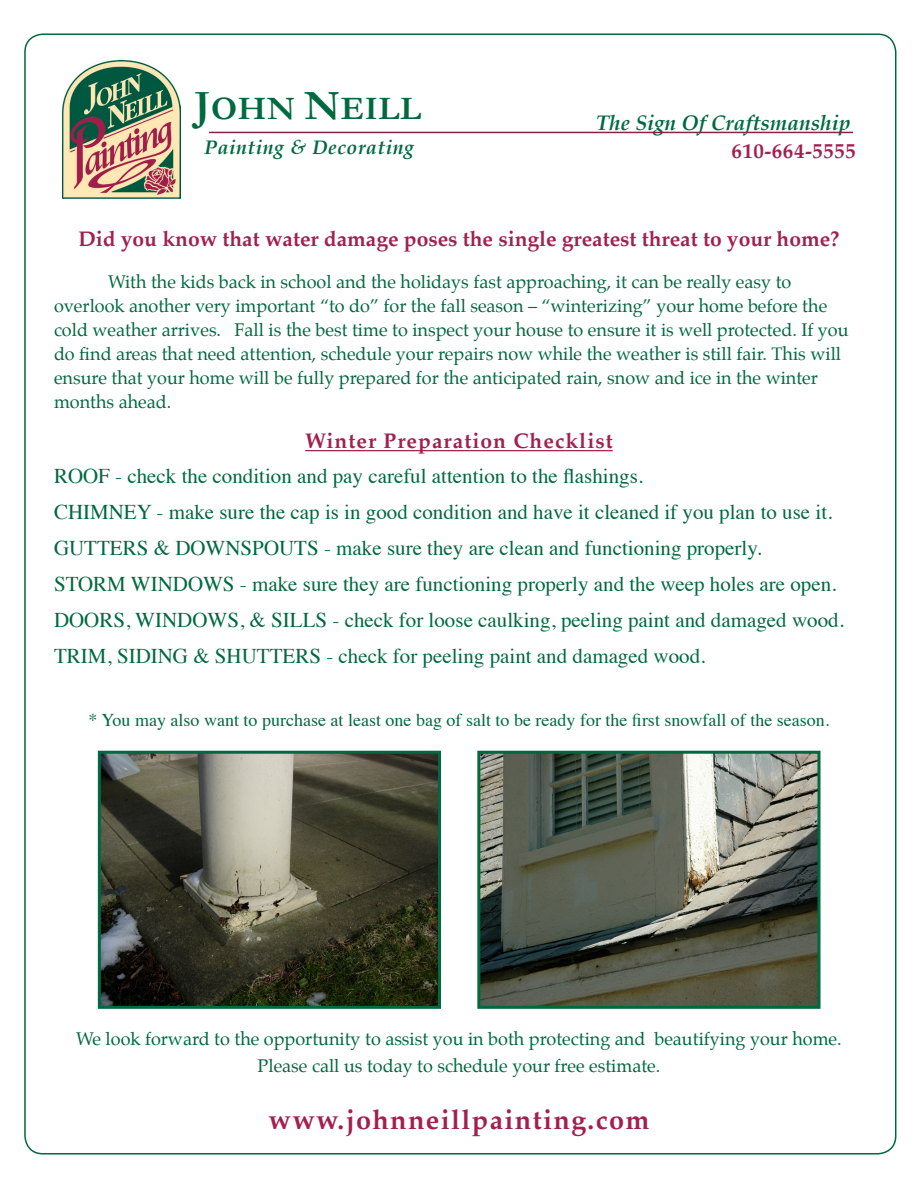
<style>
.page{position:relative;width:918px;height:1188px;background:#fff}
.page>*{position:absolute;margin:0;border:0;box-sizing:border-box;transform-origin:0 0}
.t1{font:700 33px "Garamond";letter-spacing:.02em;color:#00693f}
.t2{font:700 27px "Palatino";letter-spacing:.05em;color:#a2214c}
.t3{font:21px "Times";color:#00693f}
.t4{font:700 21px "Palatino";color:#a2214c}
.t5{font:700 21px "Palatino";letter-spacing:.05em;color:#a2214c}
.t6{font:italic 700 21px "Palatino";color:#00693f}
.t7{font:700 21px "Palatino";letter-spacing:.025em;color:#a2214c}
.t8{font:italic 700 19.5px "Palatino";letter-spacing:.03em;color:#00693f}
.t9{font:18px/24px "Palatino";color:#00693f}
.t10{font:18px "Times";color:#00693f}
.s1{font-size:42px}
</style>
<div class="page">
<img style="left:62px;top:61px;width:118px;height:137px">
<hr style="left:209px;top:132px;width:644px;height:1px;background:#8b224b">
<hr style="left:305px;top:450px;width:308px;height:1px;background:#a2214c">
<img style="left:481px;top:755px;width:336px;height:250px">
<div style="left:477px;top:751px;width:344px;height:258px;border:3px solid #00693f"></div>
<img style="left:102px;top:755px;width:335px;height:250px">
<div style="left:98px;top:751px;width:343px;height:258px;border:3px solid #00693f"></div>
<p class="t1" style="left:195px;top:89px;width:228px"><span class="s1">J</span>OHN <span class="s1">N</span>EILL</p>
<p class="t8" style="left:204px;top:131px;width:211px">Painting &amp; Decorating</p>
<p class="t6" style="left:596px;top:106px;width:256px">The Sign Of Craftsmanship</p>
<p class="t7" style="left:731px;top:133px;width:126px">610-664-5555</p>
<p class="t4" style="left:78px;top:221px;width:763px">Did you know that water damage poses the single greatest threat to your home?</p>
<p class="t9" style="left:54px;top:270px;width:796px;text-indent:54px">With the kids back in school and the holidays fast approaching, it can be really easy to overlook another very important “to do” for the fall season – “winterizing” your home before the cold weather arrives. Fall is the best time to inspect your house to ensure it is well protected. If you do find areas that need attention, schedule your repairs now while the weather is still fair. This will ensure that your home will be fully prepared for the anticipated rain, snow and ice in the winter months ahead.</p>
<p class="t5" style="left:305px;top:423px;width:309px">Winter Preparation Checklist</p>
<p class="t3" style="left:54px;top:456px;width:593px">ROOF - check the condition and pay careful attention to the flashings.  </p>
<p class="t3" style="left:54px;top:492px;width:783px">CHIMNEY - make sure the cap is in good condition and have it cleaned if you plan to use it.  </p>
<p class="t3" style="left:54px;top:528px;width:712px">GUTTERS &amp; DOWNSPOUTS - make sure they are clean and functioning properly.  </p>
<p class="t3" style="left:54px;top:564px;width:784px">STORM WINDOWS - make sure they are functioning properly and the weep holes are open.</p>
<p class="t3" style="left:54px;top:600px;width:794px">DOORS, WINDOWS, &amp; SILLS - check for loose caulking, peeling paint and damaged wood.  </p>
<p class="t3" style="left:54px;top:636px;width:653px">TRIM, SIDING &amp; SHUTTERS - check for peeling paint and damaged wood.</p>
<p class="t10" style="left:89px;top:703px;width:742px">* You may also want to purchase at least one bag of salt to be ready for the first snowfall of the season.</p>
<p class="t9" style="left:76px;top:1026px;width:767px">We look forward to the opportunity to assist you in both protecting and beautifying your home.</p>
<p class="t9" style="left:258px;top:1053px;width:404px">Please call us today to schedule your free estimate.</p>
<p class="t2" style="left:269px;top:1096px;width:382px">www.johnneillpainting.com</p>
</div>
